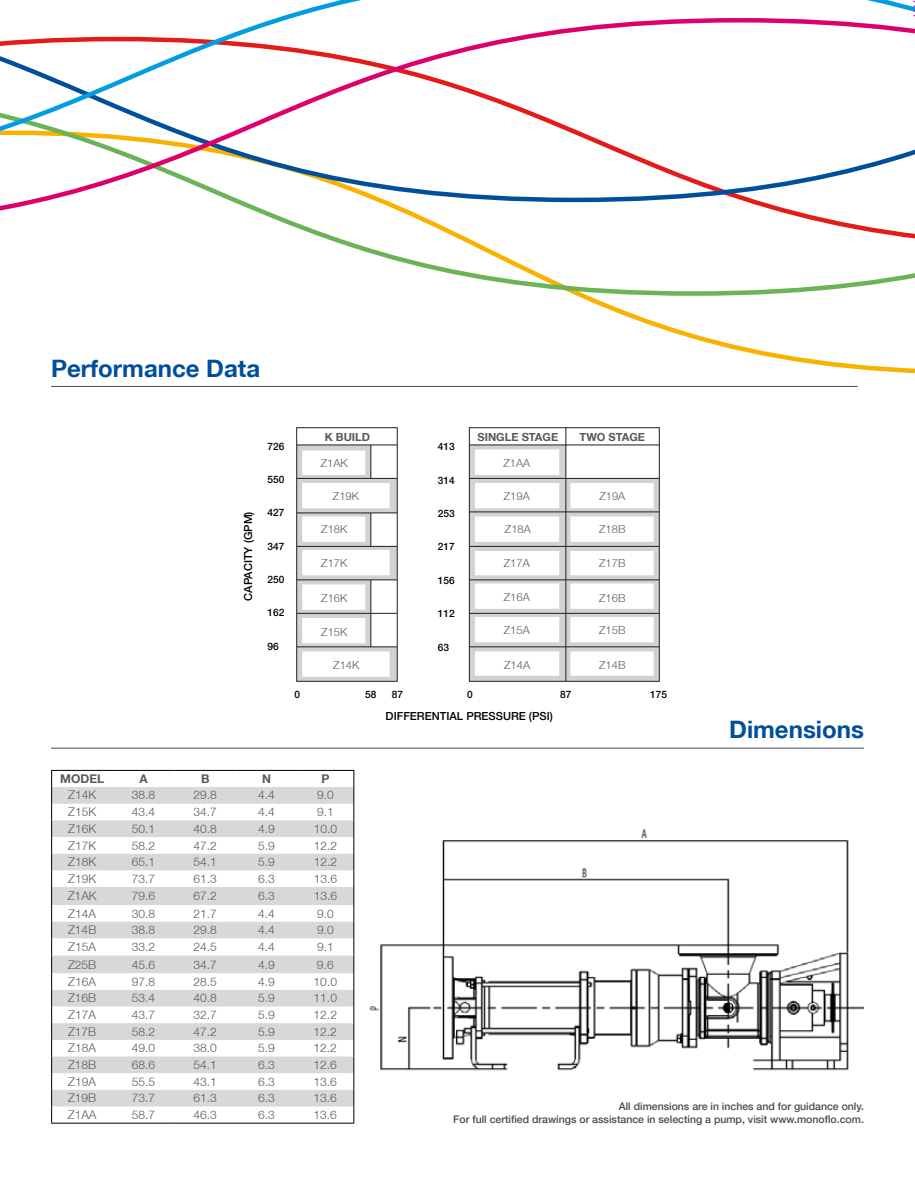
<style>
.page{position:relative;width:915px;height:1187px;background:#fff}
.page>*{position:absolute;margin:0;border:0;box-sizing:border-box;transform-origin:0 0}
.t1{font:700 24px "Helvetica Neue LT";color:#004f9a}
.t2{font:300 12px "Helvetica Neue LT";color:#58585a}
.t3{font:700 12px "Helvetica Neue LT";color:#58585a}
.t4{font:300 11.1px "Helvetica Neue LT";color:#58585a}
.t5{font:500 11.1px "Helvetica Neue LT";color:#000}
.t6{font:700 11.1px "Helvetica Neue LT";color:#58585a}
.t7{font:500 10.5px/12.6px "Helvetica Neue LT";color:#494a52;text-align:right}
.t8{font:500 10.2px "Helvetica Neue LT";color:#000}
</style>
<div class="page">
<svg style="left:582px;top:298px;width:332px;height:76px"></svg>
<svg style="left:308px;top:232px;width:606px;height:66px"></svg>
<svg style="left:0;top:16px;width:914px;height:216px"></svg>
<img style="left:369px;top:829px;width:494px;height:242px">
<svg style="left:52px;top:787px;width:301px;height:319px;fill:#d7d8d9"></svg>
<hr style="left:51px;top:1122px;width:62px;height:1px;background:#000">
<hr style="left:113px;top:1122px;width:61px;height:1px;background:#000">
<hr style="left:174px;top:1122px;width:62px;height:1px;background:#000">
<hr style="left:236px;top:1122px;width:61px;height:1px;background:#000">
<hr style="left:297px;top:1122px;width:57px;height:1px;background:#000">
<hr style="left:51px;top:769px;width:62px;height:1px;background:#000">
<svg style="left:51px;top:770px;width:1px;height:352px"></svg>
<hr style="left:113px;top:769px;width:61px;height:1px;background:#000">
<hr style="left:174px;top:769px;width:62px;height:1px;background:#000">
<hr style="left:236px;top:769px;width:61px;height:1px;background:#000">
<hr style="left:297px;top:769px;width:57px;height:1px;background:#000">
<svg style="left:353px;top:770px;width:1px;height:352px"></svg>
<img style="left:296px;top:427px;width:364px;height:255px">
<hr style="left:51px;top:747px;width:812px;height:1px;background:#494a52">
<hr style="left:51px;top:386px;width:806px;height:1px;background:#494a52">
<h1 class="t1" style="left:51px;top:354px;width:210px">Performance Data</h1>
<p class="t5" style="left:241px;top:600px;width:91px;rotate:-90deg">CAPACITY (GPM)</p>
<p class="t8" style="left:267px;top:440px;width:18px">726</p>
<p class="t8" style="left:267px;top:473px;width:18px">550</p>
<p class="t8" style="left:267px;top:506px;width:18px">427</p>
<p class="t8" style="left:267px;top:540px;width:18px">347</p>
<p class="t8" style="left:267px;top:573px;width:18px">250</p>
<p class="t8" style="left:267px;top:606px;width:18px">162</p>
<p class="t8" style="left:267px;top:640px;width:13px">96</p>
<p class="t6" style="left:324px;top:430px;width:47px">K BUILD</p>
<p class="t6" style="left:477px;top:430px;width:82px">SINGLE STAGE</p>
<p class="t6" style="left:579px;top:430px;width:67px">TWO STAGE</p>
<p class="t4" style="left:321px;top:456px;width:28px">Z1AK</p>
<p class="t4" style="left:333px;top:489px;width:28px">Z19K</p>
<p class="t4" style="left:321px;top:522px;width:28px">Z18K</p>
<p class="t4" style="left:321px;top:556px;width:28px">Z17K</p>
<p class="t4" style="left:321px;top:591px;width:28px">Z16K</p>
<p class="t4" style="left:321px;top:625px;width:28px">Z15K</p>
<p class="t4" style="left:333px;top:658px;width:28px">Z14K</p>
<p class="t8" style="left:437px;top:440px;width:18px">413</p>
<p class="t4" style="left:503px;top:456px;width:28px">Z1AA</p>
<p class="t4" style="left:503px;top:489px;width:27px">Z19A</p>
<p class="t4" style="left:505px;top:522px;width:27px">Z18A</p>
<p class="t4" style="left:503px;top:556px;width:27px">Z17A</p>
<p class="t4" style="left:503px;top:590px;width:27px">Z16A</p>
<p class="t4" style="left:503px;top:623px;width:27px">Z15A</p>
<p class="t4" style="left:504px;top:657px;width:27px">Z14A</p>
<p class="t8" style="left:437px;top:474px;width:18px">314</p>
<p class="t4" style="left:599px;top:489px;width:27px">Z19A</p>
<p class="t4" style="left:599px;top:522px;width:28px">Z18B</p>
<p class="t4" style="left:599px;top:556px;width:28px">Z17B</p>
<p class="t4" style="left:599px;top:591px;width:28px">Z16B</p>
<p class="t4" style="left:599px;top:623px;width:28px">Z15B</p>
<p class="t4" style="left:599px;top:657px;width:28px">Z14B</p>
<p class="t8" style="left:437px;top:507px;width:18px">253</p>
<p class="t8" style="left:437px;top:540px;width:18px">217</p>
<p class="t8" style="left:437px;top:574px;width:18px">156</p>
<p class="t8" style="left:437px;top:607px;width:18px">112</p>
<p class="t8" style="left:437px;top:641px;width:13px">63</p>
<p class="t8" style="left:294px;top:688px;width:7px">0</p>
<p class="t8" style="left:365px;top:688px;width:13px">58</p>
<p class="t8" style="left:392px;top:688px;width:13px">87</p>
<p class="t8" style="left:467px;top:688px;width:7px">0</p>
<p class="t8" style="left:560px;top:688px;width:13px">87</p>
<p class="t8" style="left:650px;top:688px;width:18px">175</p>
<p class="t5" style="left:385px;top:709px;width:169px">DIFFERENTIAL PRESSURE (PSI)</p>
<h1 class="t1" style="left:729px;top:714px;width:136px">Dimensions</h1>
<p class="t3" style="left:60px;top:771px;width:46px">MODEL</p>
<p class="t3" style="left:139px;top:771px;width:10px">A</p>
<p class="t3" style="left:201px;top:771px;width:10px">B</p>
<p class="t3" style="left:262px;top:771px;width:10px">N</p>
<p class="t3" style="left:321px;top:771px;width:10px">P</p>
<p class="t2" style="left:68px;top:787px;width:30px">Z14K</p>
<p class="t2" style="left:132px;top:787px;width:25px">38.8</p>
<p class="t2" style="left:193px;top:787px;width:25px">29.8</p>
<p class="t2" style="left:258px;top:787px;width:18px">4.4</p>
<p class="t2" style="left:317px;top:787px;width:18px">9.0</p>
<p class="t2" style="left:68px;top:804px;width:30px">Z15K</p>
<p class="t2" style="left:132px;top:804px;width:25px">43.4</p>
<p class="t2" style="left:193px;top:804px;width:25px">34.7</p>
<p class="t2" style="left:258px;top:804px;width:18px">4.4</p>
<p class="t2" style="left:317px;top:804px;width:18px">9.1</p>
<p class="t2" style="left:68px;top:821px;width:30px">Z16K</p>
<p class="t2" style="left:132px;top:821px;width:25px">50.1</p>
<p class="t2" style="left:193px;top:821px;width:25px">40.8</p>
<p class="t2" style="left:258px;top:821px;width:18px">4.9</p>
<p class="t2" style="left:313px;top:821px;width:25px">10.0</p>
<p class="t2" style="left:68px;top:838px;width:30px">Z17K</p>
<p class="t2" style="left:132px;top:838px;width:25px">58.2</p>
<p class="t2" style="left:193px;top:838px;width:25px">47.2</p>
<p class="t2" style="left:258px;top:838px;width:18px">5.9</p>
<p class="t2" style="left:313px;top:838px;width:25px">12.2</p>
<p class="t2" style="left:68px;top:854px;width:30px">Z18K</p>
<p class="t2" style="left:132px;top:854px;width:25px">65.1</p>
<p class="t2" style="left:193px;top:854px;width:25px">54.1</p>
<p class="t2" style="left:258px;top:854px;width:18px">5.9</p>
<p class="t2" style="left:313px;top:854px;width:25px">12.2</p>
<p class="t2" style="left:68px;top:871px;width:30px">Z19K</p>
<p class="t2" style="left:132px;top:871px;width:25px">73.7</p>
<p class="t2" style="left:193px;top:871px;width:25px">61.3</p>
<p class="t2" style="left:258px;top:871px;width:18px">6.3</p>
<p class="t2" style="left:313px;top:871px;width:25px">13.6</p>
<p class="t2" style="left:68px;top:888px;width:30px">Z1AK</p>
<p class="t2" style="left:132px;top:888px;width:25px">79.6</p>
<p class="t2" style="left:193px;top:888px;width:25px">67.2</p>
<p class="t2" style="left:258px;top:888px;width:18px">6.3</p>
<p class="t2" style="left:313px;top:888px;width:25px">13.6</p>
<p class="t2" style="left:68px;top:905px;width:29px">Z14A</p>
<p class="t2" style="left:132px;top:905px;width:25px">30.8</p>
<p class="t2" style="left:193px;top:905px;width:25px">21.7</p>
<p class="t2" style="left:258px;top:905px;width:18px">4.4</p>
<p class="t2" style="left:317px;top:905px;width:18px">9.0</p>
<p class="t2" style="left:68px;top:922px;width:30px">Z14B</p>
<p class="t2" style="left:132px;top:922px;width:25px">38.8</p>
<p class="t2" style="left:193px;top:922px;width:25px">29.8</p>
<p class="t2" style="left:258px;top:922px;width:18px">4.4</p>
<p class="t2" style="left:317px;top:922px;width:18px">9.0</p>
<p class="t2" style="left:68px;top:939px;width:29px">Z15A</p>
<p class="t2" style="left:132px;top:939px;width:25px">33.2</p>
<p class="t2" style="left:193px;top:939px;width:25px">24.5</p>
<p class="t2" style="left:258px;top:939px;width:18px">4.4</p>
<p class="t2" style="left:317px;top:939px;width:18px">9.1</p>
<p class="t2" style="left:68px;top:956px;width:30px">Z25B</p>
<p class="t2" style="left:132px;top:956px;width:25px">45.6</p>
<p class="t2" style="left:193px;top:956px;width:25px">34.7</p>
<p class="t2" style="left:258px;top:956px;width:18px">4.9</p>
<p class="t2" style="left:317px;top:956px;width:18px">9.6</p>
<p class="t2" style="left:68px;top:974px;width:29px">Z16A</p>
<p class="t2" style="left:132px;top:974px;width:25px">97.8</p>
<p class="t2" style="left:193px;top:974px;width:25px">28.5</p>
<p class="t2" style="left:258px;top:974px;width:18px">4.9</p>
<p class="t2" style="left:313px;top:974px;width:25px">10.0</p>
<p class="t2" style="left:68px;top:990px;width:30px">Z16B</p>
<p class="t2" style="left:132px;top:990px;width:25px">53.4</p>
<p class="t2" style="left:193px;top:990px;width:25px">40.8</p>
<p class="t2" style="left:258px;top:990px;width:18px">5.9</p>
<p class="t2" style="left:313px;top:990px;width:25px">11.0</p>
<p class="t2" style="left:68px;top:1007px;width:29px">Z17A</p>
<p class="t2" style="left:132px;top:1007px;width:25px">43.7</p>
<p class="t2" style="left:193px;top:1007px;width:25px">32.7</p>
<p class="t2" style="left:258px;top:1007px;width:18px">5.9</p>
<p class="t2" style="left:313px;top:1007px;width:25px">12.2</p>
<p class="t2" style="left:68px;top:1024px;width:30px">Z17B</p>
<p class="t2" style="left:132px;top:1024px;width:25px">58.2</p>
<p class="t2" style="left:193px;top:1024px;width:25px">47.2</p>
<p class="t2" style="left:258px;top:1024px;width:18px">5.9</p>
<p class="t2" style="left:313px;top:1024px;width:25px">12.2</p>
<p class="t2" style="left:68px;top:1040px;width:29px">Z18A</p>
<p class="t2" style="left:132px;top:1040px;width:25px">49.0</p>
<p class="t2" style="left:193px;top:1040px;width:25px">38.0</p>
<p class="t2" style="left:258px;top:1040px;width:18px">5.9</p>
<p class="t2" style="left:313px;top:1040px;width:25px">12.2</p>
<p class="t2" style="left:68px;top:1057px;width:30px">Z18B</p>
<p class="t2" style="left:132px;top:1057px;width:25px">68.6</p>
<p class="t2" style="left:193px;top:1057px;width:25px">54.1</p>
<p class="t2" style="left:258px;top:1057px;width:18px">6.3</p>
<p class="t2" style="left:313px;top:1057px;width:25px">12.6</p>
<p class="t2" style="left:68px;top:1073px;width:29px">Z19A</p>
<p class="t2" style="left:132px;top:1073px;width:25px">55.5</p>
<p class="t2" style="left:193px;top:1073px;width:25px">43.1</p>
<p class="t2" style="left:258px;top:1073px;width:18px">6.3</p>
<p class="t2" style="left:313px;top:1073px;width:25px">13.6</p>
<p class="t2" style="left:68px;top:1090px;width:30px">Z19B</p>
<p class="t2" style="left:132px;top:1090px;width:25px">73.7</p>
<p class="t2" style="left:193px;top:1090px;width:25px">61.3</p>
<p class="t2" style="left:258px;top:1090px;width:18px">6.3</p>
<p class="t2" style="left:313px;top:1090px;width:25px">13.6</p>
<p class="t2" style="left:68px;top:1107px;width:30px">Z1AA</p>
<p class="t2" style="left:132px;top:1107px;width:25px">58.7</p>
<p class="t2" style="left:193px;top:1107px;width:25px">46.3</p>
<p class="t2" style="left:258px;top:1107px;width:18px">6.3</p>
<p class="t2" style="left:313px;top:1107px;width:25px">13.6</p>
<p class="t7" style="left:453px;top:1099px;width:412px">All dimensions are in inches and for guidance only.<br>For full certified drawings or assistance in selecting a pump, visit www.monoflo.com.</p>
</div>
